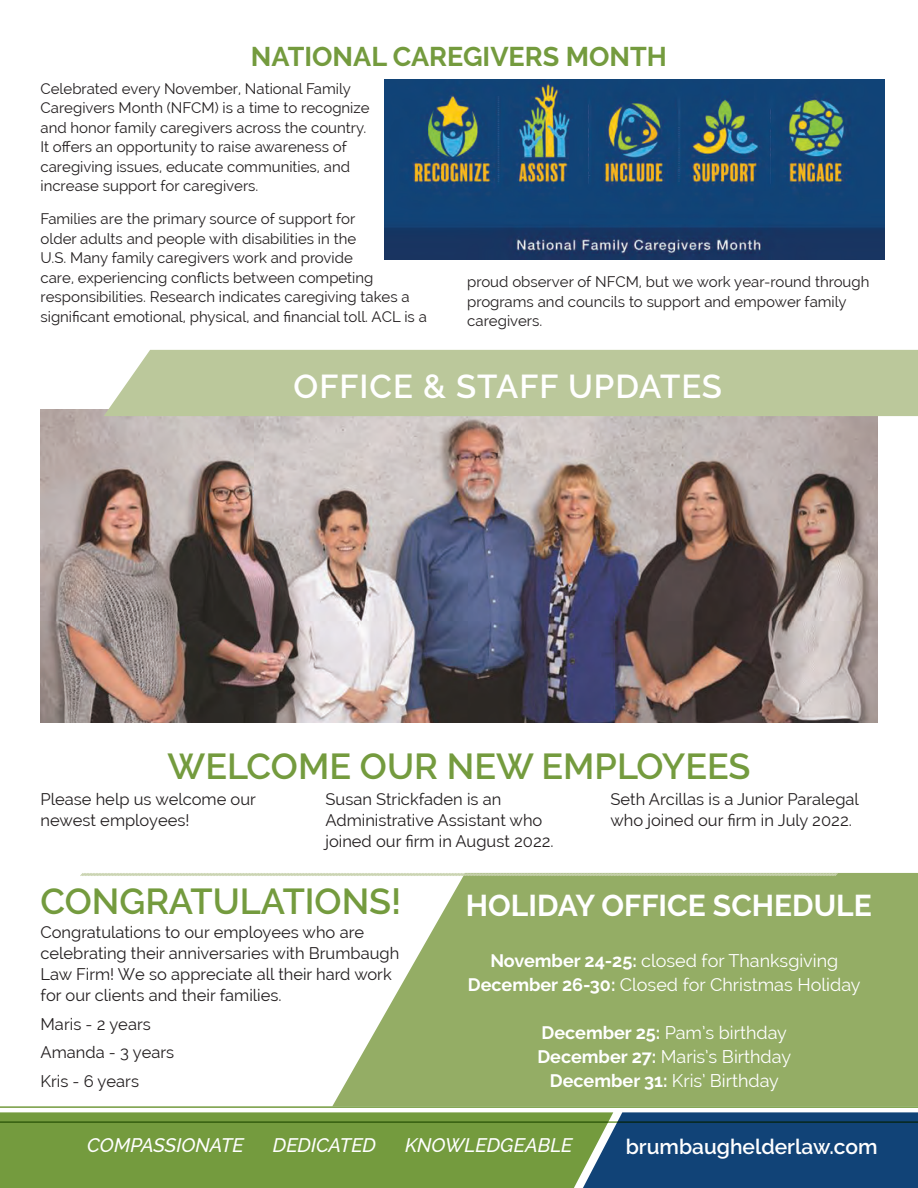
<style>
.page{position:relative;width:918px;height:1188px;background:#fff}
.page>*{position:absolute;margin:0;border:0;box-sizing:border-box;transform-origin:0 0}
.t1{font:600 36px "Raleway";color:#749b3e}
.t2{font:600 33px "Raleway";letter-spacing:.03em;color:#fff}
.t3{font:700 30px "Raleway";color:#fff}
.t4{font:700 27px "Raleway";color:#749b3e}
.t5{font:600 21px "Raleway";color:#fff}
.t6{font:italic 500 19.5px "Raleway";color:#fff}
.t7{font:18px/24px "Raleway";color:#fff;text-align:center}
.t8{font:16.5px/21px "Raleway";color:#231f20}
.t9{font:15px/19.5px "Raleway";color:#231f20}
.s1{font-weight:700}
</style>
<div class="page">
<img style="left:40px;top:409px;width:838px;height:313px">
<svg style="left:332px;top:873px;width:586px;height:233px;background:#9fb676"></svg>
<svg style="left:80px;top:872px;width:758px;height:5px"></svg>
<div style="left:613px;top:1112px;width:305px;height:76px;background:#114377"></div>
<div style="left:0;top:1112px;width:613px;height:76px;background:#749b3e"></div>
<hr style="left:0;top:1106px;width:918px;height:2px;background:#749b3e">
<hr style="left:0;top:1121px;width:918px;height:2px;background:#749b3e">
<div style="left:104px;top:350px;width:814px;height:66px;background:#bbc89b"></div>
<img style="left:385px;top:80px;width:499px;height:180px">
<h3 class="t4" style="left:251px;top:41px;width:418px">NATIONAL CAREGIVERS MONTH</h3>
<p class="t9" style="left:40px;top:79px;width:331px">Celebrated every November, National Family Caregivers Month (NFCM) is a time to recognize and honor family caregivers across the country.<br>It offers an opportunity to raise awareness of caregiving issues, educate communities, and increase support for caregivers.</p>
<p class="t9" style="left:40px;top:209px;width:388px">Families are the primary source of support for<br>older adults and people with disabilities in the<br>U.S. Many family caregivers work and provide<br>care, experiencing conflicts between competing responsibilities. Research indicates caregiving takes a significant emotional, physical, and financial toll. ACL is a</p>
<p class="t9" style="left:467px;top:272px;width:404px">proud observer of NFCM, but we work year-round through programs and councils to support and empower family caregivers.</p>
<h2 class="t2" style="left:294px;top:368px;width:430px">OFFICE &amp; STAFF UPDATES</h2>
<h1 class="t1" style="left:168px;top:746px;width:584px">WELCOME OUR NEW EMPLOYEES</h1>
<p class="t8" style="left:40px;top:788px;width:217px">Please help us welcome our newest employees!</p>
<p class="t8" style="left:326px;top:788px;width:230px">Susan Strickfaden is an<br>Administrative Assistant who joined our firm in August 2022.</p>
<p class="t8" style="left:611px;top:788px;width:250px">Seth Arcillas is a Junior Paralegal who joined our firm in July 2022.</p>
<h1 class="t1" style="left:40px;top:880px;width:363px">CONGRATULATIONS!</h1>
<p class="t8" style="left:40px;top:922px;width:360px">Congratulations to our employees who are celebrating their anniversaries with Brumbaugh Law Firm! We so appreciate all their hard work for our clients and their families.</p>
<p class="t8" style="left:40px;top:1010px;width:135px;line-height:28.5px">Maris - 2 years<br>Amanda - 3 years<br>Kris - 6 years</p>
<h3 class="t3" style="left:466px;top:889px;width:407px">HOLIDAY OFFICE SCHEDULE</h3>
<p class="t7" style="left:468px;top:949px;width:394px"><span class="s1">November 24-25:</span> closed for Thanksgiving<br><span class="s1">December 26-30:</span> Closed for Christmas Holiday</p>
<p class="t7" style="left:537px;top:1021px;width:255px"><span class="s1">December 25:</span> Pam’s birthday<br><span class="s1">December 27:</span> Maris’s Birthday<br><span class="s1">December 31:</span> Kris’ Birthday</p>
<h3 class="t6" style="left:87px;top:1134px;width:158px">COMPASSIONATE</h3>
<h3 class="t6" style="left:273px;top:1134px;width:105px">DEDICATED</h3>
<h3 class="t6" style="left:405px;top:1134px;width:169px">KNOWLEDGEABLE</h3>
<h3 class="t5" style="left:626px;top:1134px;width:253px">brumbaughelderlaw.com</h3>
</div>
